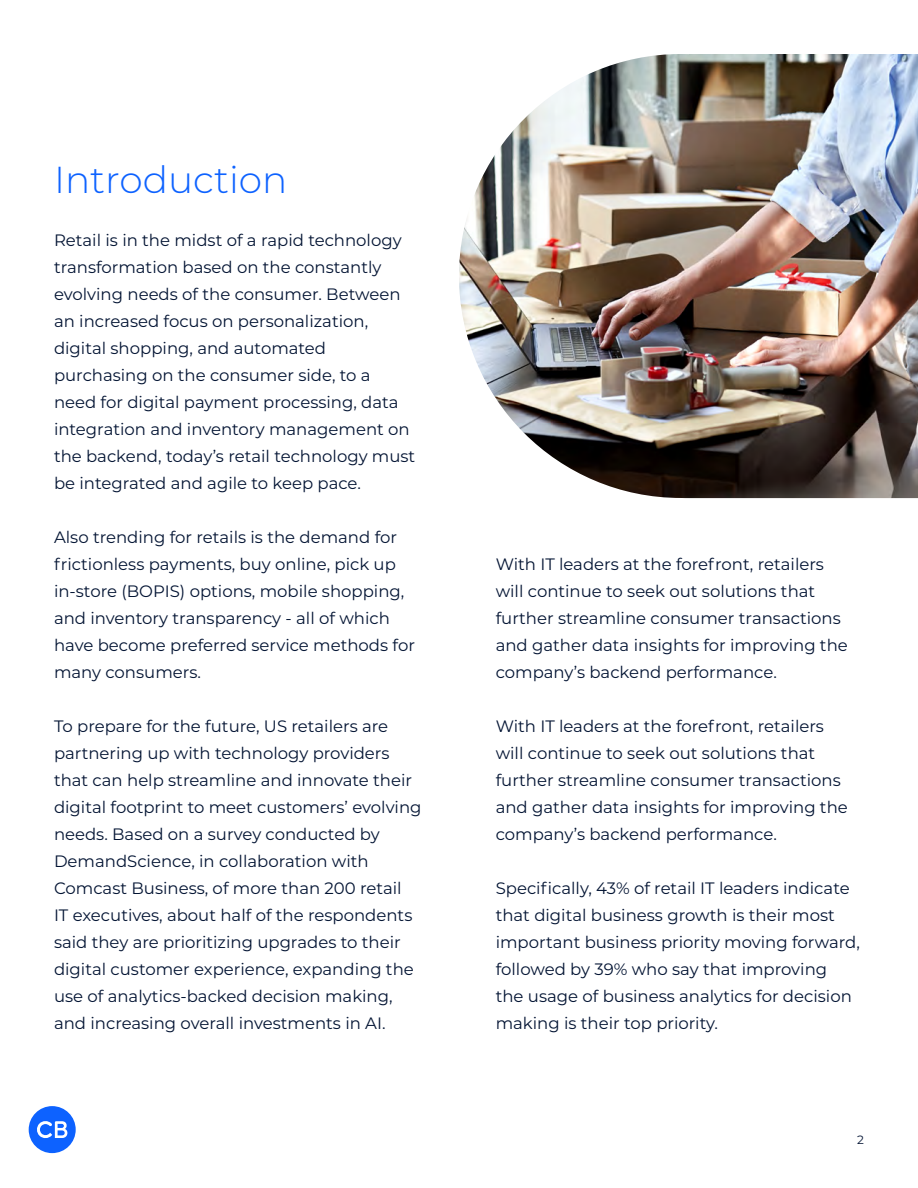
<style>
.page{position:relative;width:918px;height:1188px;background:#fff}
.page>*{position:absolute;margin:0;border:0;box-sizing:border-box;transform-origin:0 0}
.t1{font:300 37.5px "Montserrat";color:#0d62ff}
.t2{font:16.5px/27px "Montserrat";color:#031433}
.t3{font:12px "Montserrat";color:#031433}
</style>
<div class="page">
<div style="left:29px;top:1106px;width:47px;height:47px;background:#0d62ff;border-radius:50%"></div>
<svg style="left:37px;top:1121px;width:30px;height:18px"></svg>
<img style="left:459px;top:54px;width:459px;height:444px">
<h1 class="t1" style="left:54px;top:154px;width:235px">Introduction</h1>
<p class="t2" style="left:54px;top:226px;width:363px">Retail is in the midst of a rapid technology transformation based on the constantly evolving needs of the consumer. Between an increased focus on personalization, digital shopping, and automated purchasing on the consumer side, to a need for digital payment processing, data integration and inventory management on the backend, today’s retail technology must be integrated and agile to keep pace.</p>
<p class="t2" style="left:54px;top:523px;width:362px">Also trending for retails is the demand for frictionless payments, buy online, pick up in-store (BOPIS) options, mobile shopping, and inventory transparency - all of which have become preferred service methods for many consumers.</p>
<p class="t2" style="left:54px;top:712px;width:369px">To prepare for the future, US retailers are partnering up with technology providers that can help streamline and innovate their digital footprint to meet customers’ evolving needs. Based on a survey conducted by DemandScience, in collaboration with Comcast Business, of more than 200 retail<br>IT executives, about half of the respondents said they are prioritizing upgrades to their digital customer experience, expanding the use of analytics-backed decision making, and increasing overall investments in AI.</p>
<p class="t2" style="left:496px;top:550px;width:354px">With IT leaders at the forefront, retailers will continue to seek out solutions that further streamline consumer transactions and gather data insights for improving the company’s backend performance.</p>
<p class="t2" style="left:496px;top:712px;width:354px">With IT leaders at the forefront, retailers will continue to seek out solutions that further streamline consumer transactions and gather data insights for improving the company’s backend performance.</p>
<p class="t2" style="left:496px;top:874px;width:366px">Specifically, 43% of retail IT leaders indicate that digital business growth is their most important business priority moving forward, followed by 39% who say that improving<br>the usage of business analytics for decision making is their top priority.</p>
<p class="t3" style="left:857px;top:1132px;width:8px">2</p>
</div>
